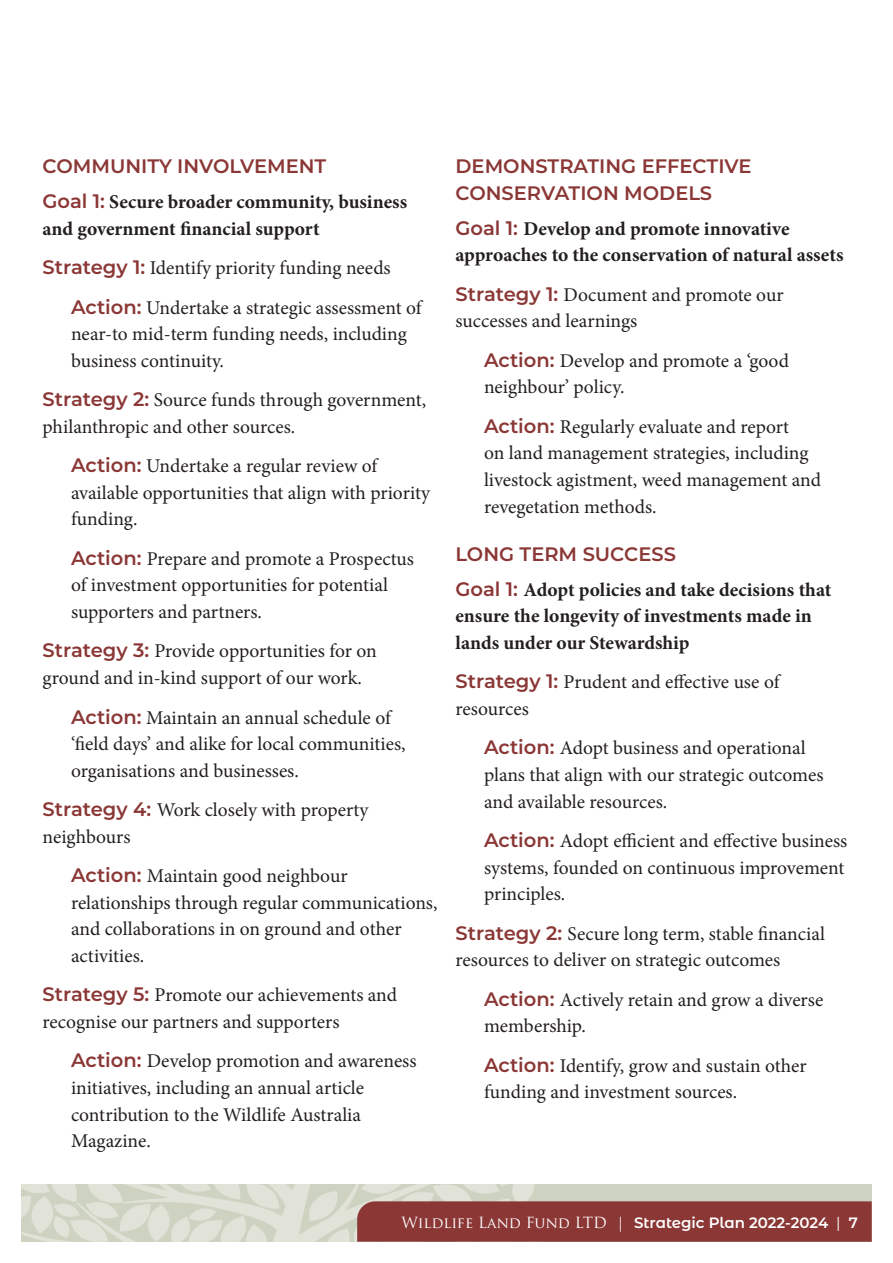
<style>
.page{position:relative;width:893px;height:1263px;background:#fff}
.page>*{position:absolute;margin:0;border:0;box-sizing:border-box;transform-origin:0 0}
.t1{font:19.5px/26.5px "Minion Pro";letter-spacing:-.005em;color:#241f1f}
.t2{font:700 19.5px/26.5px "Minion Pro";color:#241f1f}
.t3{font:600 19.5px/26.5px "Montserrat";color:#8a3735}
.t4{font:600 15px "Montserrat Alternates";color:#fff}
.s1{font-family:"Montserrat";font-weight:600;color:#8a3735}
.s2{font-family:"Trajan Pro";font-weight:400}
.s3{font-weight:400}
</style>
<div class="page">
<div style="left:21px;top:1184px;width:851px;height:58px;background:#ced2c1"></div>
<img style="left:21px;top:1184px;width:513px;height:58px">
<div style="left:357px;top:1201px;width:515px;height:41px;background:#8a3735"></div>
<p class="t3" style="left:43px;top:152px;width:285px">COMMUNITY INVOLVEMENT</p>
<p class="t2" style="left:43px;top:188px;width:366px"><span class="s1">Goal 1:</span> Secure broader community, business and government financial support</p>
<p class="t1" style="left:71px;top:248px;width:352px;line-height:39.5px;text-indent:-29px"><span class="s1">Strategy 1:</span> Identify priority funding needs<br><span class="s1">Action:</span> Undertake a strategic assessment of</p>
<p class="t1" style="left:71px;top:321px;width:337px">near-to mid-term funding needs, including business continuity.</p>
<p class="t1" style="left:43px;top:387px;width:385px"><span class="s1">Strategy 2:</span> Source funds through government, philanthropic and other sources.</p>
<p class="t1" style="left:71px;top:453px;width:360px"><span class="s1">Action:</span> Undertake a regular review of available opportunities that align with priority funding.</p>
<p class="t1" style="left:71px;top:545px;width:344px"><span class="s1">Action:</span> Prepare and promote a Prospectus of investment opportunities for potential supporters and partners.</p>
<p class="t1" style="left:43px;top:638px;width:336px"><span class="s1">Strategy 3:</span> Provide opportunities for on ground and in-kind support of our work.</p>
<p class="t1" style="left:71px;top:704px;width:336px"><span class="s1">Action:</span> Maintain an annual schedule of ‘field days’ and alike for local communities, organisations and businesses.</p>
<p class="t1" style="left:43px;top:797px;width:327px"><span class="s1">Strategy 4:</span> Work closely with property neighbours</p>
<p class="t1" style="left:71px;top:863px;width:368px"><span class="s1">Action:</span> Maintain good neighbour relationships through regular communications, and collaborations in on ground and other activities.</p>
<p class="t1" style="left:43px;top:982px;width:356px"><span class="s1">Strategy 5:</span> Promote our achievements and recognise our partners and supporters</p>
<p class="t1" style="left:71px;top:1048px;width:347px"><span class="s1">Action:</span> Develop promotion and awareness initiatives, including an annual article contribution to the Wildlife Australia Magazine.</p>
<p class="t3" style="left:455px;top:152px;width:297px">DEMONSTRATING EFFECTIVE<br>CONSERVATION MODELS</p>
<p class="t2" style="left:455px;top:215px;width:390px"><span class="s1">Goal 1:</span> Develop and promote innovative approaches to the conservation of natural assets</p>
<p class="t1" style="left:455px;top:281px;width:330px"><span class="s1">Strategy 1:</span> Document and promote our successes and learnings</p>
<p class="t1" style="left:484px;top:347px;width:306px"><span class="s1">Action:</span> Develop and promote a ‘good neighbour’ policy.</p>
<p class="t1" style="left:484px;top:413px;width:339px"><span class="s1">Action:</span> Regularly evaluate and report<br>on land management strategies, including livestock agistment, weed management and revegetation methods.</p>
<p class="t3" style="left:455px;top:539px;width:222px">LONG TERM SUCCESS</p>
<p class="t2" style="left:455px;top:576px;width:377px"><span class="s1">Goal 1:</span> Adopt policies and take decisions that ensure the longevity of investments made in lands under our Stewardship</p>
<p class="t1" style="left:455px;top:669px;width:325px"><span class="s1">Strategy 1:</span> Prudent and effective use of resources</p>
<p class="t1" style="left:484px;top:735px;width:341px"><span class="s1">Action:</span> Adopt business and operational plans that align with our strategic outcomes and available resources.</p>
<p class="t1" style="left:484px;top:827px;width:365px"><span class="s1">Action:</span> Adopt efficient and effective business systems, founded on continuous improvement principles.</p>
<p class="t1" style="left:455px;top:920px;width:371px"><span class="s1">Strategy 2:</span> Secure long term, stable financial resources to deliver on strategic outcomes</p>
<p class="t1" style="left:484px;top:986px;width:341px"><span class="s1">Action:</span> Actively retain and grow a diverse membership.</p>
<p class="t1" style="left:484px;top:1052px;width:324px"><span class="s1">Action:</span> Identify, grow and sustain other funding and investment sources.</p>
<p class="t4" style="left:401px;top:1212px;width:458px"><span class="s2">Wildlife Land Fund LTD |</span> Strategic Plan 2022-2024 <span class="s3">|</span> 7</p>
</div>
